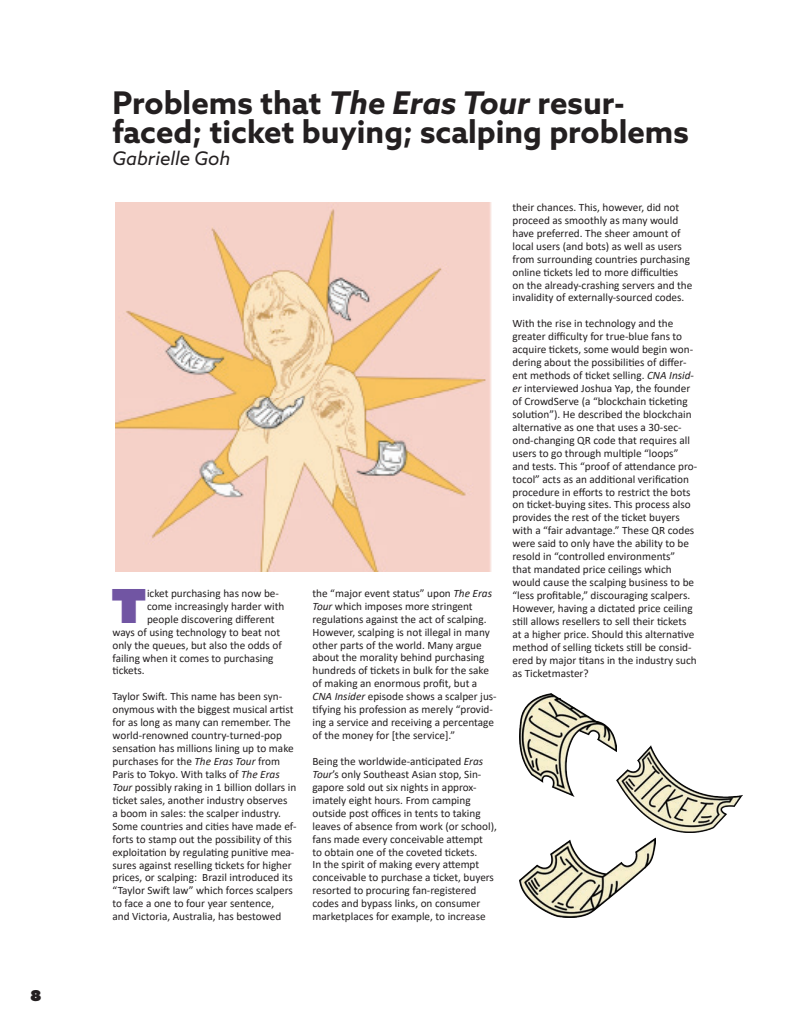
<style>
.page{position:relative;width:810px;height:1035px;background:#fff}
.page>*{position:absolute;margin:0;border:0;box-sizing:border-box;transform-origin:0 0}
.t1{font:47px "Azo Sans Uber";color:#7155a3}
.t2{font:700 31.25px/28.8px "Azo Sans";color:#231f20}
.t3{font:italic 18.75px "Azo Sans";color:#231f20}
.t4{font:15px "Azo Sans Uber";color:#231f20}
.t5{font:11.25px/12.9px "Calibri";color:#231f20}
.s1{font-style:italic}
</style>
<div class="page">
<img style="left:115px;top:202px;width:377px;height:370px">
<img style="left:617px;top:745px;width:126px;height:87px">
<img style="left:519px;top:838px;width:137px;height:80px">
<img style="left:519px;top:694px;width:98px;height:103px">
<h3 class="t4" style="left:31px;top:986px;width:12px">8</h3>
<p class="t2" style="left:112px;top:88px;width:578px">Problems that <span class="s1">The Eras Tour</span> resur&shy;faced; ticket buying; scalping problems</p>
<p class="t3" style="left:112px;top:147px;width:119px">Gabrielle Goh</p>
<p class="t1" style="left:111px;top:574px;width:38px">T</p>
<p class="t5" style="left:147px;top:586px;width:133px">icket purchasing has now be-</p>
<p class="t5" style="left:147px;top:599px;width:139px">come increasingly harder with</p>
<p class="t5" style="left:147px;top:612px;width:129px">people discovering different</p>
<p class="t5" style="left:112px;top:625px;width:169px">ways of using technology to beat not</p>
<p class="t5" style="left:112px;top:638px;width:171px">only the queues, but also the odds of</p>
<p class="t5" style="left:112px;top:651px;width:163px">failing when it comes to purchasing</p>
<p class="t5" style="left:112px;top:664px;width:34px">tickets.</p>
<p class="t5" style="left:112px;top:690px;width:185px">Taylor Swift. This name has been syn&shy;onymous with the biggest musical artist for as long as many can remember. The world-renowned country-turned-pop sensation has millions lining up to make purchases for the <span class="s1">The Eras Tour</span> from Paris to Tokyo. With talks of <span class="s1">The Eras Tour</span> possibly raking in 1 billion dollars in ticket sales, another industry observes<br>a boom in sales: the scalper industry.<br>Some countries and cities have made ef&shy;forts to stamp out the possibility of this exploitation by regulating punitive mea&shy;sures against reselling tickets for higher prices, or scalping: Brazil introduced its “Taylor Swift law” which forces scalpers to face a one to four year sentence,<br>and Victoria, Australia, has bestowed</p>
<p class="t5" style="left:313px;top:586px;width:186px">the “major event status” upon <span class="s1">The Eras Tour</span> which imposes more stringent regulations against the act of scalping.<br>However, scalping is not illegal in many other parts of the world. Many argue about the morality behind purchasing hundreds of tickets in bulk for the sake of making an enormous profit, but a <span class="s1">CNA Insider</span> episode shows a scalper jus&shy;tifying his profession as merely “provid&shy;ing a service and receiving a percentage of the money for [the service].”</p>
<p class="t5" style="left:313px;top:755px;width:186px">Being the worldwide-anticipated <span class="s1">Eras Tour</span>’s only Southeast Asian stop, Sin&shy;gapore sold out six nights in approx&shy;imately eight hours. From camping outside post offices in tents to taking leaves of absence from work (or school), fans made every conceivable attempt<br>to obtain one of the coveted tickets.<br>In the spirit of making every attempt conceivable to purchase a ticket, buyers resorted to procuring fan-registered codes and bypass links, on consumer marketplaces for example, to increase</p>
<p class="t5" style="left:513px;top:200px;width:181px">their chances. This, however, did not proceed as smoothly as many would have preferred. The sheer amount of local users (and bots) as well as users from surrounding countries purchasing online tickets led to more difficulties on the already-crashing servers and the invalidity of externally-sourced codes.</p>
<p class="t5" style="left:513px;top:317px;width:186px">With the rise in technology and the greater difficulty for true-blue fans to acquire tickets, some would begin won&shy;dering about the possibilities of differ&shy;ent methods of ticket selling. <span class="s1">CNA Insid&shy;er</span> interviewed Joshua Yap, the founder of CrowdServe (a “blockchain ticketing solution”). He described the blockchain alternative as one that uses a 30-sec&shy;ond-changing QR code that requires all users to go through multiple “loops” and tests. This “proof of attendance pro&shy;tocol” acts as an additional verification procedure in efforts to restrict the bots on ticket-buying sites. This process also provides the rest of the ticket buyers with a “fair advantage.” These QR codes were said to only have the ability to be resold in “controlled environments”<br>that mandated price ceilings which would cause the scalping business to be “less profitable,” discouraging scalpers.<br>However, having a dictated price ceiling still allows resellers to sell their tickets at a higher price. Should this alternative method of selling tickets still be consid&shy;ered by major titans in the industry such as Ticketmaster?</p>
</div>
